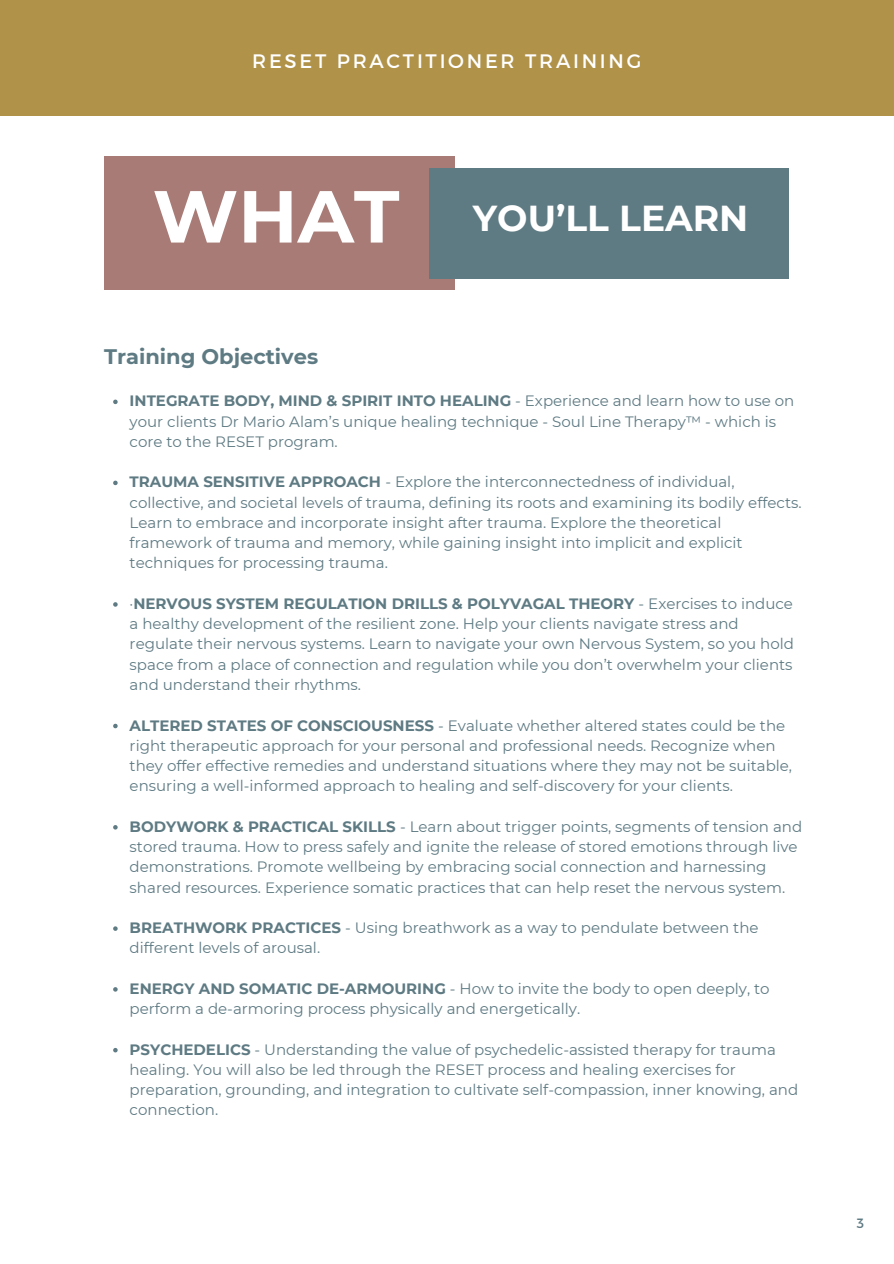
<style>
.page{position:relative;width:894px;height:1264px;background:#fff}
.page>*{position:absolute;margin:0;border:0;box-sizing:border-box;transform-origin:0 0}
.t1{font:700 73.5px "Montserrat";color:#fff}
.t2{font:700 36px "Montserrat";color:#fff}
.t3{font:700 21px "Montserrat";color:#5e7a83}
.t4{font:19.5px "Montserrat";letter-spacing:.14em;color:#fff}
.t5{font:15px/20.2px "Montserrat";color:#5e7a83}
.t6{font:13.5px "Montserrat";color:#5e7a83}
.s1{font-weight:700}
</style>
<div class="page">
<div style="left:0;top:0;width:893px;height:115px;background:#b09249"></div>
<svg style="left:113px;top:399px;width:5px;height:5px"></svg>
<svg style="left:113px;top:480px;width:5px;height:5px"></svg>
<svg style="left:113px;top:602px;width:5px;height:4px"></svg>
<svg style="left:113px;top:723px;width:5px;height:5px"></svg>
<svg style="left:113px;top:825px;width:5px;height:4px"></svg>
<svg style="left:113px;top:926px;width:5px;height:4px"></svg>
<svg style="left:113px;top:987px;width:5px;height:4px"></svg>
<svg style="left:113px;top:1048px;width:5px;height:4px"></svg>
<div style="left:104px;top:157px;width:350px;height:133px;background:#a87b76"></div>
<div style="left:429px;top:168px;width:360px;height:111px;background:#5e7a83"></div>
<h3 class="t4" style="left:252px;top:48px;width:390px">RESET PRACTITIONER TRAINING</h3>
<p class="t1" style="left:153px;top:171px;width:248px">WHAT</p>
<p class="t2" style="left:473px;top:196px;width:277px">YOU’LL LEARN</p>
<h1 class="t3" style="left:104px;top:343px;width:215px">Training Objectives</h1>
<h2 class="t5" style="left:130px;top:391px;width:666px"><span class="s1">INTEGRATE BODY, MIND &amp; SPIRIT INTO HEALING</span> - Experience and learn how to use on your clients Dr Mario Alam’s unique healing technique - Soul Line Therapy™ - which is core to the RESET program.</h2>
<h4 class="t5" style="left:130px;top:472px;width:673px"><span class="s1">TRAUMA SENSITIVE APPROACH</span> - Explore the interconnectedness of individual, collective, and societal levels of trauma, defining its roots and examining its bodily effects.<br>Learn to embrace and incorporate insight after trauma. Explore the theoretical framework of trauma and memory, while gaining insight into implicit and explicit techniques for processing trauma.</h4>
<p class="t5" style="left:130px;top:593px;width:665px">·<span class="s1">NERVOUS SYSTEM REGULATION DRILLS &amp; POLYVAGAL THEORY</span> - Exercises to induce a healthy development of the resilient zone. Help your clients navigate stress and regulate their nervous systems. Learn to navigate your own Nervous System, so you hold space from a place of connection and regulation while you don’t overwhelm your clients and understand their rhythms.</p>
<p class="t5" style="left:130px;top:715px;width:663px"><span class="s1">ALTERED STATES OF CONSCIOUSNESS</span> - Evaluate whether altered states could be the right therapeutic approach for your personal and professional needs. Recognize when they offer effective remedies and understand situations where they may not be suitable, ensuring a well-informed approach to healing and self-discovery for your clients.</p>
<p class="t5" style="left:130px;top:816px;width:674px"><span class="s1">BODYWORK &amp; PRACTICAL SKILLS</span> - Learn about trigger points, segments of tension and stored trauma. How to press safely and ignite the release of stored emotions through live demonstrations. Promote wellbeing by embracing social connection and harnessing shared resources. Experience somatic practices that can help reset the nervous system.</p>
<p class="t5" style="left:130px;top:917px;width:630px"><span class="s1">BREATHWORK PRACTICES</span> - Using breathwork as a way to pendulate between the different levels of arousal.</p>
<p class="t5" style="left:130px;top:978px;width:641px"><span class="s1">ENERGY AND SOMATIC DE-ARMOURING</span> - How to invite the body to open deeply, to perform a de-armoring process physically and energetically.</p>
<p class="t5" style="left:130px;top:1039px;width:670px"><span class="s1">PSYCHEDELICS</span> - Understanding the value of psychedelic-assisted therapy for trauma healing. You will also be led through the RESET process and healing exercises for preparation, grounding, and integration to cultivate self-compassion, inner knowing, and connection.</p>
<p class="t6" style="left:856px;top:1214px;width:9px">3</p>
</div>
